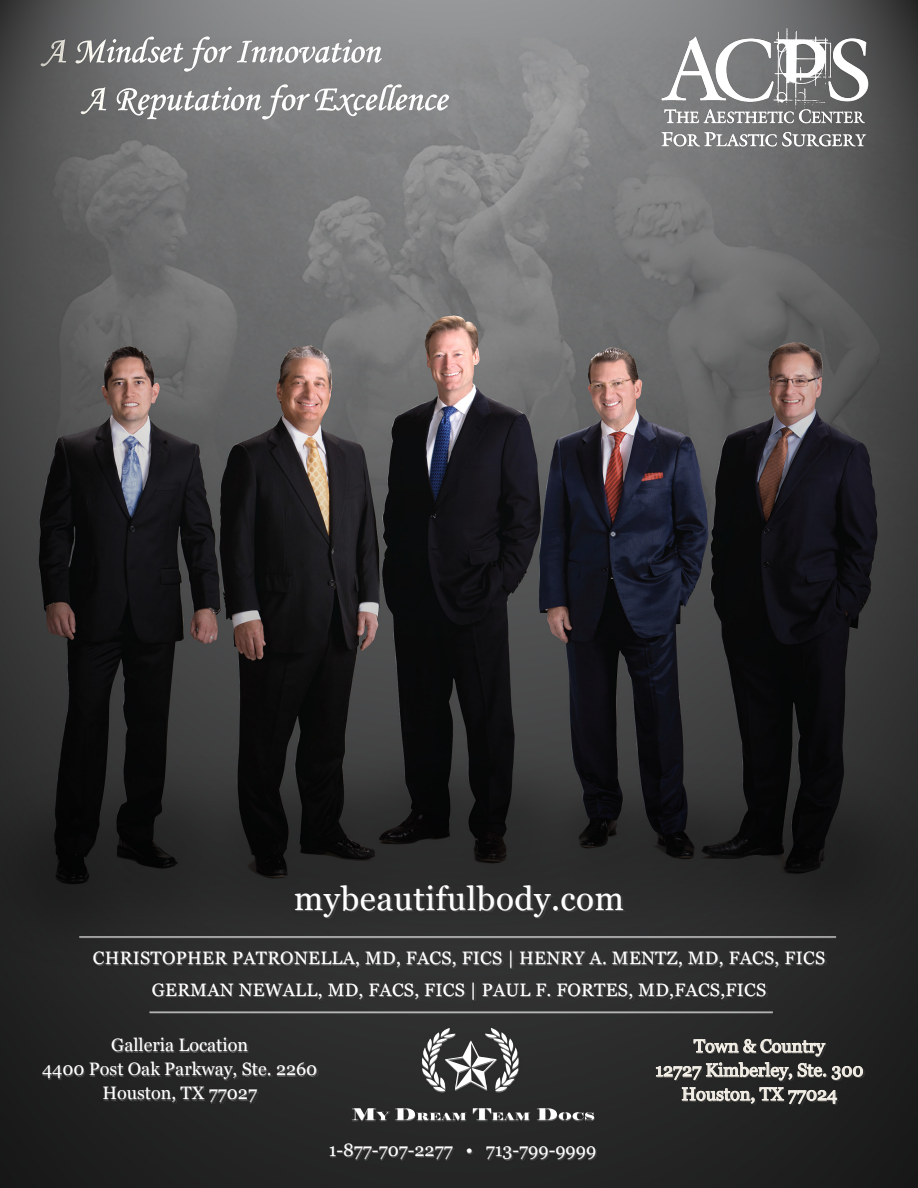
<style>
.page{position:relative;width:918px;height:1188px;background:#fff}
.page>*{position:absolute;margin:0;border:0;box-sizing:border-box;transform-origin:0 0}
.t1{font:33px "Georgia";letter-spacing:.02em;color:#fff}
.t2{font:18px "Georgia";letter-spacing:.02em;color:#fff}
.t3{font:18px "Georgia";color:#fff}
.t4{font:18px "Georgia";color:#f4f0e8}
</style>
<div class="page">
<img style="left:0;top:1px;width:918px;height:1187px">
<div style="left:44px;top:1039px;width:274px;height:65px;background:#868686;opacity:.2"></div>
<div style="left:658px;top:1041px;width:207px;height:64px;background:#242424"></div>
<svg style="left:694px;top:1039px;width:131px;height:17px"></svg>
<svg style="left:656px;top:1062px;width:136px;height:18px"></svg>
<svg style="left:798px;top:1063px;width:28px;height:14px"></svg>
<svg style="left:832px;top:1066px;width:31px;height:14px"></svg>
<svg style="left:682px;top:1087px;width:155px;height:17px"></svg>
<div style="left:331px;top:1145px;width:266px;height:16px;background:#868686;opacity:.2"></div>
<div style="left:297px;top:886px;width:328px;height:33px;background:#868686;opacity:.2"></div>
<div style="left:95px;top:952px;width:731px;height:49px;background:#868686;opacity:.2"></div>
<hr style="left:79px;top:937px;width:757px;height:1px;background:#fff">
<hr style="left:149px;top:1012px;width:624px;height:1px;background:#fff">
<svg style="left:422px;top:1028px;width:97px;height:63px"></svg>
<svg style="left:352px;top:1108px;width:115px;height:12px"></svg>
<svg style="left:473px;top:1108px;width:57px;height:12px"></svg>
<svg style="left:537px;top:1108px;width:57px;height:12px"></svg>
<svg style="left:662px;top:37px;width:111px;height:64px"></svg>
<svg style="left:662px;top:132px;width:204px;height:14px"></svg>
<svg style="left:664px;top:109px;width:201px;height:14px"></svg>
<svg style="left:829px;top:39px;width:39px;height:62px"></svg>
<img style="left:774px;top:28px;width:13px;height:72px">
<p class="t1" style="left:294px;top:878px;width:331px">mybeautifulbody.com</p>
<p class="t2" style="left:93px;top:947px;width:734px">CHRISTOPHER PATRONELLA, MD, FACS, FICS | HENRY A. MENTZ, MD, FACS, FICS</p>
<p class="t2" style="left:152px;top:978px;width:616px">GERMAN NEWALL, MD, FACS, FICS | PAUL F. FORTES, MD,FACS,FICS</p>
<p class="t3" style="left:111px;top:1034px;width:138px">Galleria Location</p>
<p class="t3" style="left:42px;top:1058px;width:277px">4400 Post Oak Parkway, Ste. 2260</p>
<p class="t3" style="left:102px;top:1082px;width:156px">Houston, TX 77027</p>
<p class="t3" style="left:329px;top:1139px;width:269px">1-877-707-2277 • 713-799-9999</p>
<p class="t4" style="left:694px;top:1035px;width:132px">Town &amp; Country</p>
<p class="t4" style="left:655px;top:1059px;width:210px">12727 Kimberley, Ste. 300</p>
<p class="t4" style="left:681px;top:1083px;width:157px">Houston, TX 77024</p>
</div>
